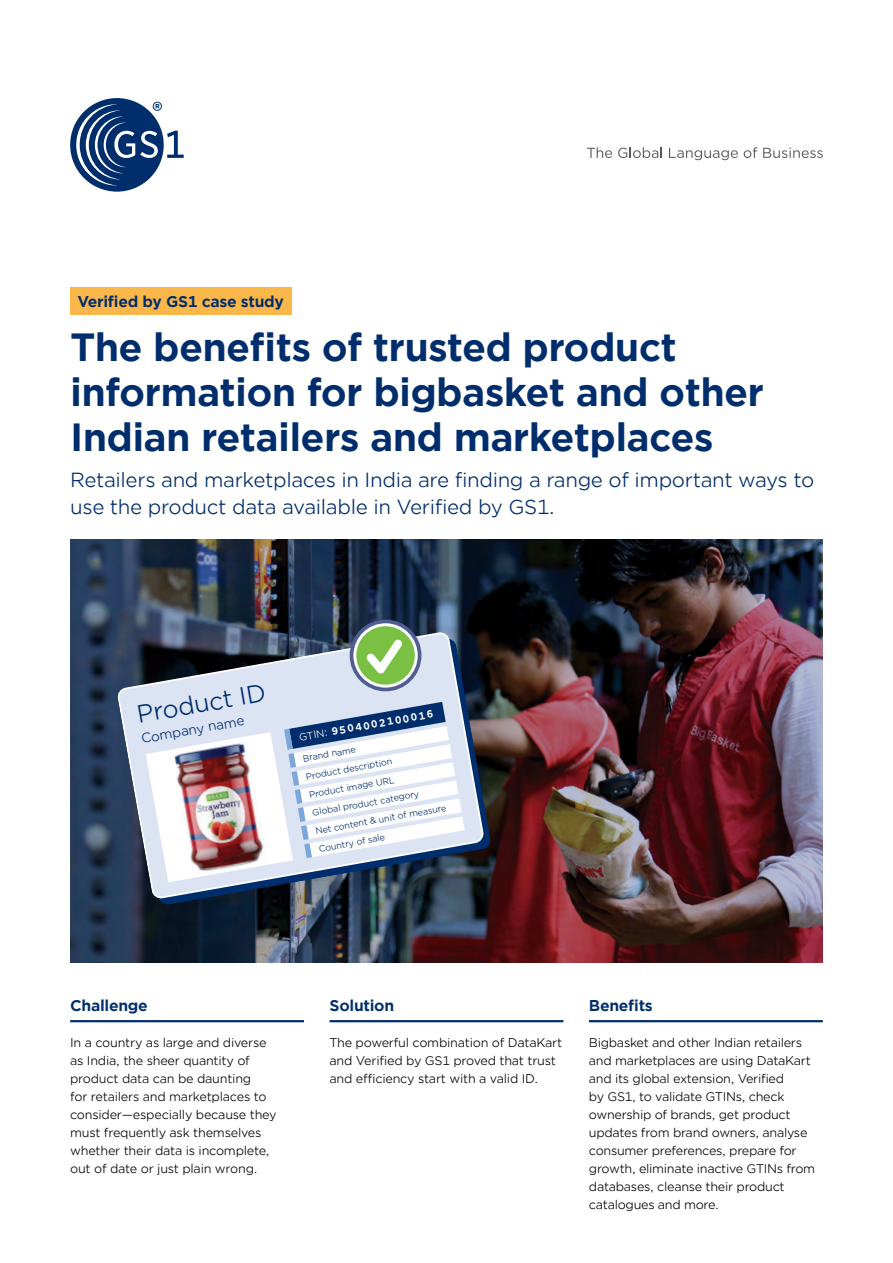
<style>
.page{position:relative;width:893px;height:1263px;background:#fff}
.page>*{position:absolute;margin:0;border:0;box-sizing:border-box;transform-origin:0 0}
.t1{font:700 37.5px/45px "Gotham Office";letter-spacing:-.02em;color:#002d6c}
.t2{font:24px "Gotham Office";color:#002d6c}
.t3{font:19.5px/27px "Gotham Office";letter-spacing:-.02em;color:#002d6c}
.t4{font:700 15px "Gotham Office";letter-spacing:-.02em;color:#002d6c}
.t5{font:13.05px "Gotham Office";color:#002d6c}
.t6{font:12px/18px "Gotham Office";letter-spacing:-.025em;color:#000}
.t7{font:700 10.05px "Gotham Office";color:#fff}
.t8{font:8.7px/18.3px "Gotham Office";color:#002d6c}
.s1{font-weight:400}
</style>
<div class="page">
<svg style="left:587px;top:147px;width:25px;height:11px"></svg>
<svg style="left:618px;top:147px;width:44px;height:11px"></svg>
<svg style="left:669px;top:148px;width:69px;height:12px"></svg>
<svg style="left:744px;top:147px;width:13px;height:11px"></svg>
<svg style="left:763px;top:148px;width:60px;height:10px"></svg>
<div style="left:70px;top:98px;width:94px;height:94px;background:#002d6c;border-radius:50%"></div>
<svg style="left:76px;top:102px;width:108px;height:84px"></svg>
<hr style="left:70px;top:1020px;width:234px;height:2px;background:#002d6c">
<hr style="left:330px;top:1020px;width:233px;height:2px;background:#002d6c">
<hr style="left:589px;top:1020px;width:234px;height:2px;background:#002d6c">
<div style="left:70px;top:287px;width:221px;height:27px;background:#fcb74a"></div>
<img style="left:70px;top:539px;width:753px;height:424px">
<svg style="left:123px;top:637px;width:368px;height:269px;background:#232b35"></svg>
<svg style="left:116px;top:630px;width:368px;height:270px;background:#707c8f"></svg>
<div style="left:350px;top:620px;width:71px;height:71px;background:#505e92;border-radius:50%"></div>
<div style="left:349px;top:619px;width:73px;height:72px;border:2px solid #505e92;border-radius:50%"></div>
<svg style="left:353px;top:623px;width:65px;height:65px"></svg>
<div style="left:356px;top:626px;width:59px;height:59px;background:#7ac143;border-radius:50%"></div>
<svg style="left:366px;top:639px;width:36px;height:34px"></svg>
<svg style="left:146px;top:702px;width:319px;height:180px"></svg>
<img style="left:172px;top:740px;width:96px;height:135px">
<p class="t4" style="left:77px;top:291px;width:208px">Verified by GS1 case study</p>
<h1 class="t1" style="left:70px;top:325px;width:695px">The benefits of trusted product information for bigbasket and other<br>Indian retailers and marketplaces</h1>
<h3 class="t3" style="left:70px;top:466px;width:746px">Retailers and marketplaces in India are finding a range of important ways to use the product data available in Verified by GS1.</h3>
<h2 class="t2" style="left:134px;top:699px;width:132px;rotate:-10deg">Product ID</h2>
<p class="t5" style="left:140px;top:730px;width:106px;rotate:-10deg">Company name</p>
<p class="t7" style="left:298px;top:730px;width:137px;rotate:-10deg"><span class="s1">GTIN:</span> 9504002100016</p>
<p class="t8" style="left:301px;top:749px;width:134px;rotate:-10deg">Brand name<br>Product description<br>Product image URL<br>Global product category<br>Net content &amp; unit of measure<br>Country of sale</p>
<p class="t4" style="left:70px;top:995px;width:79px">Challenge</p>
<p class="t6" style="left:70px;top:1033px;width:208px">In a country as large and diverse as India, the sheer quantity of product data can be daunting<br>for retailers and marketplaces to consider—especially because they must frequently ask themselves whether their data is incomplete, out of date or just plain wrong.</p>
<p class="t4" style="left:330px;top:995px;width:66px">Solution</p>
<p class="t6" style="left:330px;top:1033px;width:234px">The powerful combination of DataKart and Verified by GS1 proved that trust and efficiency start with a valid ID.</p>
<p class="t4" style="left:589px;top:995px;width:65px">Benefits</p>
<p class="t6" style="left:589px;top:1033px;width:228px">Bigbasket and other Indian retailers and marketplaces are using DataKart and its global extension, Verified<br>by GS1, to validate GTINs, check ownership of brands, get product updates from brand owners, analyse consumer preferences, prepare for growth, eliminate inactive GTINs from databases, cleanse their product catalogues and more.</p>
</div>
